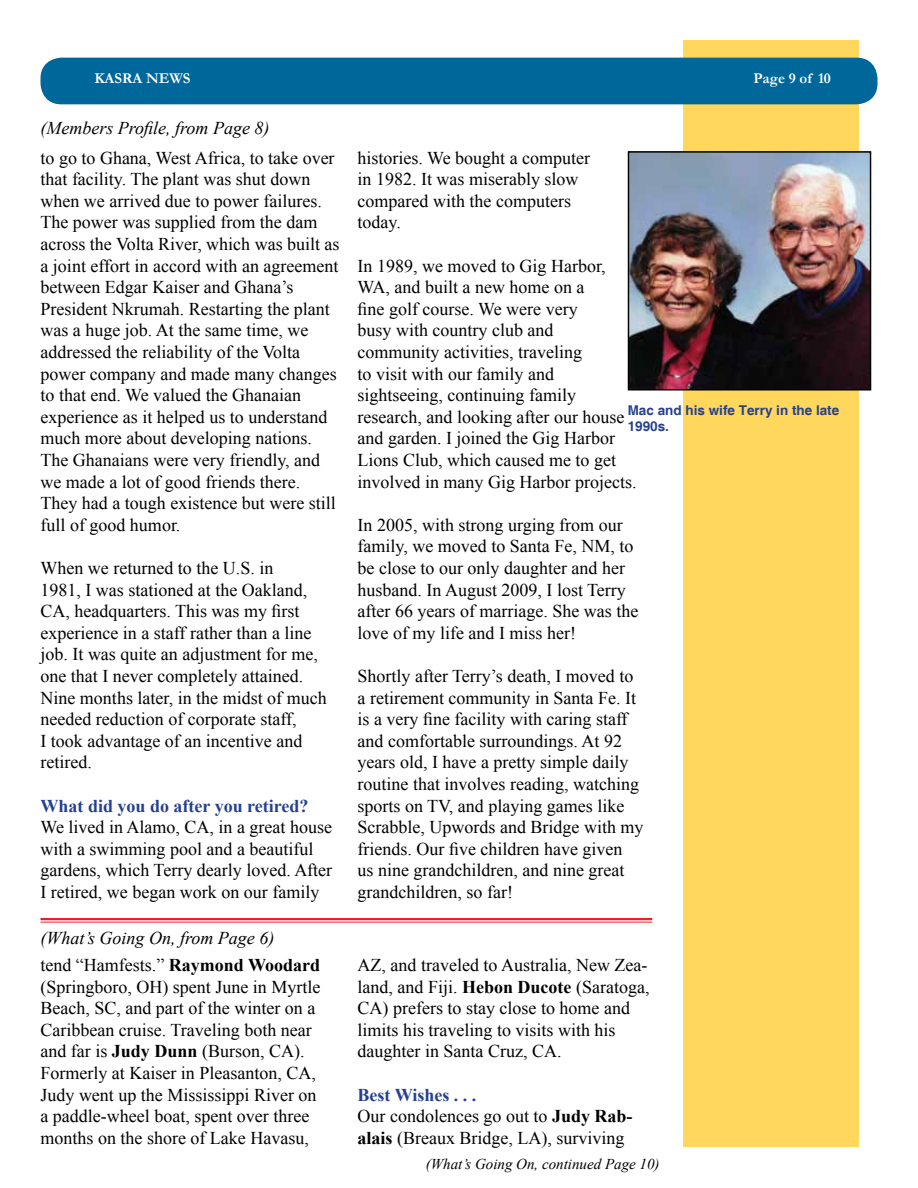
<style>
.page{position:relative;width:918px;height:1188px;background:#fff}
.page>*{position:absolute;margin:0;border:0;box-sizing:border-box;transform-origin:0 0}
.t1{font:18px/21.6px "Times New Roman";color:#000}
.t2{font:italic 18px/27px "Times New Roman";color:#000}
.t3{font:700 18px "Times New Roman";color:#25408f}
.t4{font:italic 15px "Times New Roman";color:#000}
.t5{font:700 15px "Garamond";color:#fff}
.t6{font:700 13.5px/16.2px "Helvetica";color:#25408f}
.s1{font-style:normal}
.s2{font-weight:700;font-style:normal}
.s3{font-weight:700}
.s4{font-weight:700;color:#25408f}
</style>
<div class="page">
<div style="left:684px;top:40px;width:175px;height:1108px;background:#ffd75c"></div>
<div style="left:40px;top:58px;width:838px;height:46px;background:#00679b;border-radius:21px"></div>
<hr style="left:40px;top:918px;width:612px;height:2px;background:#ed1d24">
<hr style="left:40px;top:922px;width:612px;height:1px;background:#ed1d24">
<img style="left:630px;top:153px;width:239px;height:236px">
<div style="left:628px;top:151px;width:243px;height:240px;border:1px solid #000"></div>
<p class="t5" style="left:94px;top:68px;width:98px">KASRA NEWS</p>
<p class="t5" style="left:754px;top:68px;width:79px">Page 9 of 10</p>
<p class="t2" style="left:40px;top:114px;width:231px">(Members Profile, from Page 8)</p>
<p class="t1" style="left:40px;top:147px;width:301px">to go to Ghana, West Africa, to take over that facility. The plant was shut down when we arrived due to power failures.<br>The power was supplied from the dam across the Volta River, which was built as a joint effort in accord with an agreement between Edgar Kaiser and Ghana’s President Nkrumah. Restarting the plant was a huge job. At the same time, we addressed the reliability of the Volta power company and made many changes to that end. We valued the Ghanaian experience as it helped us to understand much more about developing nations.<br>The Ghanaians were very friendly, and we made a lot of good friends there.<br>They had a tough existence but were still full of good humor.</p>
<p class="t1" style="left:40px;top:557px;width:288px">When we returned to the U.S. in<br>1981, I was stationed at the Oakland, CA, headquarters. This was my first experience in a staff rather than a line job. It was quite an adjustment for me, one that I never completely attained.<br>Nine months later, in the midst of much needed reduction of corporate staff,<br>I took advantage of an incentive and retired.</p>
<p class="t3" style="left:40px;top:793px;width:270px">What did you do after you retired?</p>
<p class="t1" style="left:40px;top:816px;width:293px">We lived in Alamo, CA, in a great house with a swimming pool and a beautiful gardens, which Terry dearly loved. After I retired, we began work on our family</p>
<p class="t1" style="left:358px;top:147px;width:234px">histories. We bought a computer in 1982. It was miserably slow compared with the computers today.</p>
<p class="t1" style="left:358px;top:255px;width:280px">In 1989, we moved to Gig Harbor,<br>WA, and built a new home on a<br>fine golf course. We were very<br>busy with country club and community activities, traveling<br>to visit with our family and sightseeing, continuing family research, and looking after our house and garden. I joined the Gig Harbor<br>Lions Club, which caused me to get involved in many Gig Harbor projects.</p>
<p class="t1" style="left:358px;top:514px;width:282px">In 2005, with strong urging from our family, we moved to Santa Fe, NM, to be close to our only daughter and her husband. In August 2009, I lost Terry after 66 years of marriage. She was the love of my life and I miss her!</p>
<p class="t1" style="left:358px;top:665px;width:287px">Shortly after Terry’s death, I moved to a retirement community in Santa Fe. It is a very fine facility with caring staff and comfortable surroundings. At 92 years old, I have a pretty simple daily routine that involves reading, watching sports on TV, and playing games like Scrabble, Upwords and Bridge with my friends. Our five children have given<br>us nine grandchildren, and nine great grandchildren, so far!</p>
<p class="t6" style="left:628px;top:403px;width:213px">Mac and his wife Terry in the late<br>1990s.</p>
<p class="t2" style="left:40px;top:924px;width:281px">(What’s Going On, from Page 6)<br><span class="s1">tend “Hamfests.”</span> <span class="s2">Raymond Woodard</span></p>
<p class="t1" style="left:40px;top:975px;width:281px">(Springboro, OH) spent June in Myrtle Beach, SC, and part of the winter on a Caribbean cruise. Traveling both near and far is <span class="s3">Judy Dunn</span> (Burson, CA).<br>Formerly at Kaiser in Pleasanton, CA, Judy went up the Mississippi River on a paddle-wheel boat, spent over three months on the shore of Lake Havasu,</p>
<p class="t1" style="left:358px;top:954px;width:293px">AZ, and traveled to Australia, New Zea&shy;land, and Fiji. <span class="s3">Hebon Ducote</span> (Saratoga, CA) prefers to stay close to home and limits his traveling to visits with his daughter in Santa Cruz, CA.</p>
<p class="t1" style="left:358px;top:1083px;width:276px"><span class="s4">Best Wishes . . .<br></span>Our condolences go out to <span class="s3">Judy Rab&shy;alais</span> (Breaux Bridge, LA), surviving</p>
<p class="t4" style="left:426px;top:1154px;width:235px">(What’s Going On, continued Page 10)</p>
</div>
